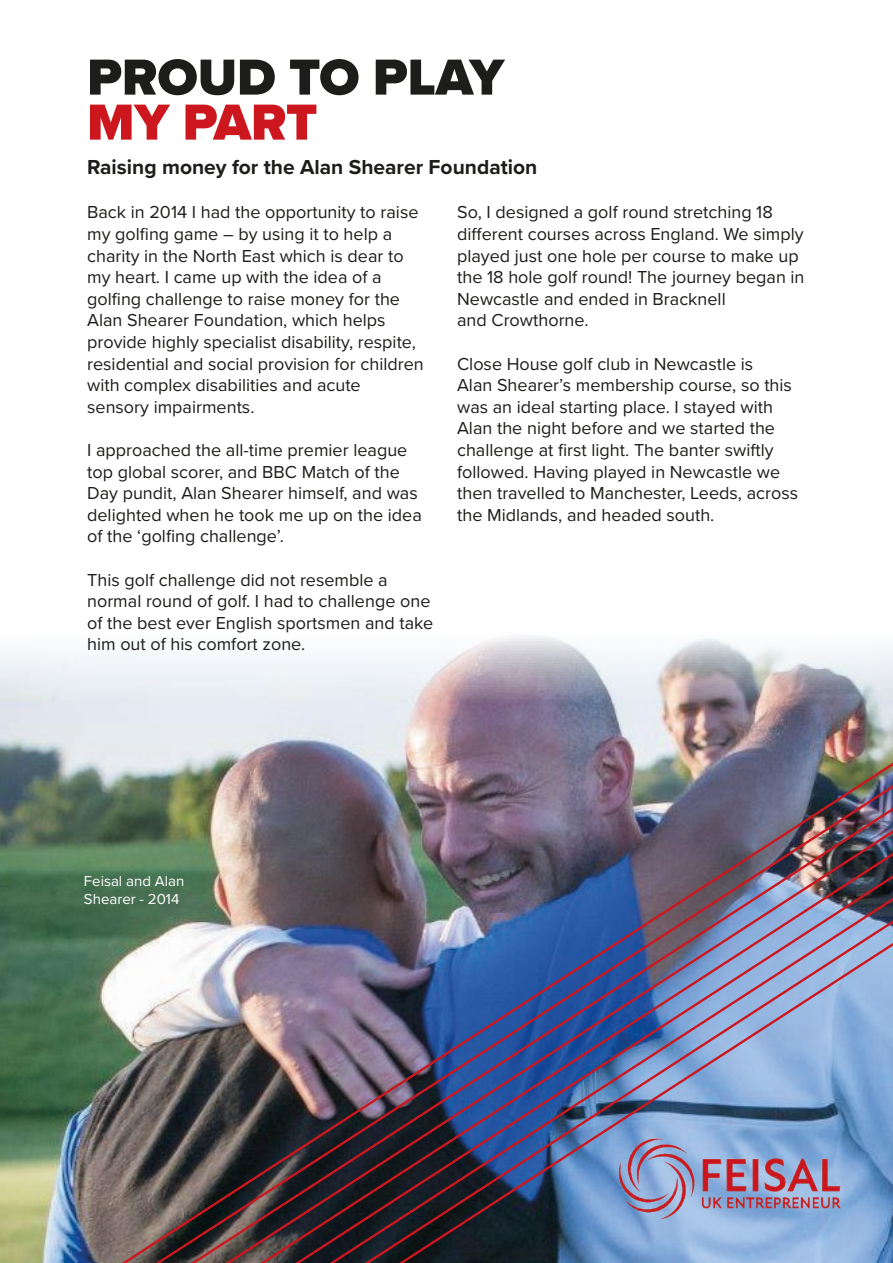
<style>
.page{position:relative;width:893px;height:1263px;background:#fff}
.page>*{position:absolute;margin:0;border:0;box-sizing:border-box;transform-origin:0 0}
.t1{font:900 52.5px "Proxima Nova";color:#1d1d1b}
.t2{font:900 52.5px "Proxima Nova";letter-spacing:-.005em;color:#cc171e}
.t3{font:700 21px "Proxima Nova";color:#1d1d1b}
.t4{font:18px/21.6px "Proxima Nova";color:#1d1d1b}
.t5{font:15px/18px "Proxima Nova";color:#fff}
</style>
<div class="page">
<img style="left:0;top:907px;width:61px;height:356px">
<img style="left:0;top:636px;width:893px;height:271px">
<img style="left:61px;top:753px;width:832px;height:510px">
<img style="left:91px;top:776px;width:802px;height:487px">
<img style="left:123px;top:798px;width:770px;height:465px">
<img style="left:162px;top:821px;width:731px;height:442px">
<img style="left:196px;top:843px;width:697px;height:420px">
<img style="left:231px;top:866px;width:662px;height:397px">
<img style="left:265px;top:888px;width:628px;height:375px">
<img style="left:300px;top:911px;width:593px;height:352px">
<img style="left:335px;top:933px;width:558px;height:330px">
<h1 class="t1" style="left:87px;top:38px;width:419px">PROUD TO PLAY</h1>
<h1 class="t2" style="left:87px;top:83px;width:232px">MY PART</h1>
<p class="t3" style="left:87px;top:151px;width:452px">Raising money for the Alan Shearer Foundation</p>
<p class="t4" style="left:87px;top:201px;width:338px">Back in 2014 I had the opportunity to raise my golfing game – by using it to help a charity in the North East which is dear to my heart. I came up with the idea of a golfing challenge to raise money for the Alan Shearer Foundation, which helps provide highly specialist disability, respite, residential and social provision for children with complex disabilities and acute sensory impairments.</p>
<p class="t4" style="left:87px;top:438px;width:336px">I approached the all-time premier league top global scorer, and BBC Match of the Day pundit, Alan Shearer himself, and was delighted when he took me up on the idea of the ‘golfing challenge’.</p>
<p class="t4" style="left:87px;top:568px;width:348px">This golf challenge did not resemble a normal round of golf. I had to challenge one of the best ever English sportsmen and take him out of his comfort zone.</p>
<p class="t4" style="left:457px;top:201px;width:349px">So, I designed a golf round stretching 18 different courses across England. We simply played just one hole per course to make up the 18 hole golf round! The journey began in Newcastle and ended in Bracknell<br>and Crowthorne.</p>
<p class="t4" style="left:457px;top:352px;width:342px">Close House golf club in Newcastle is<br>Alan Shearer’s membership course, so this was an ideal starting place. I stayed with Alan the night before and we started the challenge at first light. The banter swiftly followed. Having played in Newcastle we then travelled to Manchester, Leeds, across the Midlands, and headed south.</p>
<p class="t5" style="left:84px;top:871px;width:102px">Feisal and Alan<br>Shearer - 2014</p>
</div>
